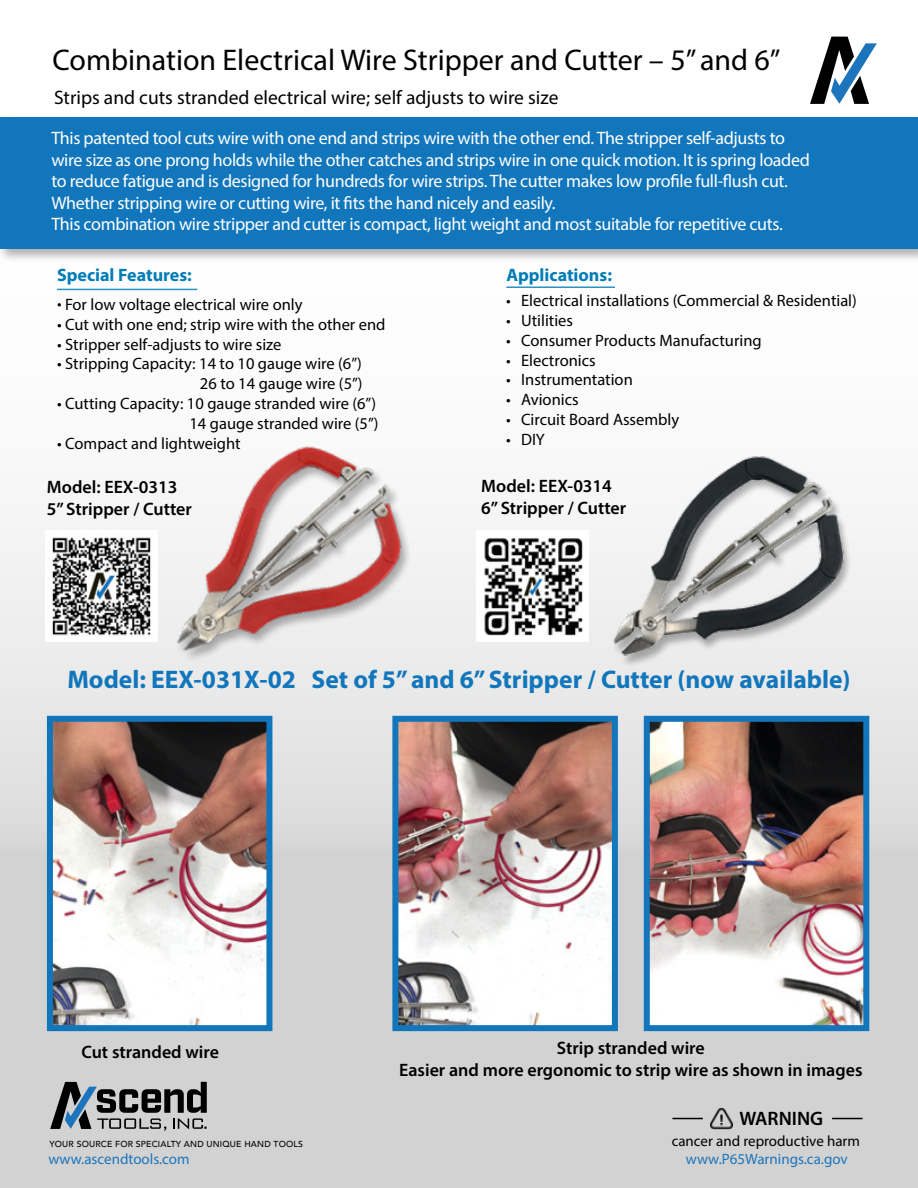
<style>
.page{position:relative;width:918px;height:1188px;background:#fff}
.page>*{position:absolute;margin:0;border:0;box-sizing:border-box;transform-origin:0 0}
.t1{font:30px "Myriad Pro";color:#000}
.t2{font:700 25.5px "Myriad Pro";color:#1176bb}
.t3{font:19.5px "Myriad Pro";color:#000}
.t4{font:600 19.5px "Myriad Pro";color:#000}
.t5{font:18px/21.6px "Myriad Pro";letter-spacing:-.02em;color:#fff}
.t6{font:600 18px/21.6px "Myriad Pro";color:#000}
.t7{font:700 18px "Myriad Pro";color:#007cb6}
.t8{font:16.5px/19.8px "Myriad Pro";color:#000;text-align:right}
.t9{font:15px "Myriad Pro";color:#1c75bc}
.t10{font:15px "Myriad Pro";color:#000}
.t11{font:500 8.7px "Avenir";letter-spacing:.02em;color:#000}
.s1{font-weight:700}
</style>
<div class="page">
<div style="left:0;top:114px;width:918px;height:149px;background:#000;opacity:.37"></div>
<div style="left:0;top:118px;width:918px;height:131px;background:#1176bb"></div>
<div style="left:0;top:249px;width:918px;height:939px;background:linear-gradient(to bottom,#fff,#c9c9c9)"></div>
<img style="left:168px;top:427px;width:251px;height:258px">
<div style="left:612px;top:457px;width:240px;height:210px;background:#ebebec"></div>
<img style="left:608px;top:453px;width:240px;height:207px">
<img style="left:477px;top:530px;width:111px;height:112px">
<img style="left:54px;top:723px;width:211px;height:301px">
<div style="left:47px;top:716px;width:225px;height:315px;border:6px solid #1176bb"></div>
<img style="left:651px;top:723px;width:211px;height:301px">
<div style="left:644px;top:716px;width:225px;height:315px;border:6px solid #1176bb"></div>
<img style="left:399px;top:723px;width:212px;height:301px">
<div style="left:392px;top:716px;width:226px;height:315px;border:6px solid #1176bb"></div>
<svg style="left:50px;top:1082px;width:157px;height:49px;background:#7f8386"></svg>
<hr style="left:506px;top:286px;width:109px;height:2px;background:#007cb6">
<svg style="left:810px;top:37px;width:67px;height:67px"></svg>
<hr style="left:57px;top:289px;width:140px;height:1px;background:#007cb6">
<img style="left:45px;top:530px;width:112px;height:112px">
<img style="left:710px;top:1108px;width:22px;height:21px">
<hr style="left:672px;top:1118px;width:31px;height:1px;background:#000">
<hr style="left:832px;top:1118px;width:31px;height:1px;background:#000">
<h1 class="t1" style="left:52px;top:42px;width:730px">Combination Electrical Wire Stripper and Cutter – 5” and 6”</h1>
<p class="t3" style="left:54px;top:85px;width:506px">Strips and cuts stranded electrical wire; self adjusts to wire size</p>
<p class="t5" style="left:51px;top:127px;width:760px">This patented tool cuts wire with one end and strips wire with the other end. The stripper self-adjusts to wire size as one prong holds while the other catches and strips wire in one quick motion. It is spring loaded to reduce fatigue and is designed for hundreds for wire strips. The cutter makes low profile full-flush cut.<br>Whether stripping wire or cutting wire, it fits the hand nicely and easily.<br>This combination wire stripper and cutter is compact, light weight and most suitable for repetitive cuts.</p>
<p class="t7" style="left:57px;top:263px;width:136px">Special Features:</p>
<p class="t8" style="left:57px;top:294px;width:247px"><span class="s1">·</span> For low voltage electrical wire only</p>
<p class="t8" style="left:57px;top:314px;width:330px">• Cut with one end; strip wire with the other end</p>
<p class="t8" style="left:57px;top:334px;width:226px">• Stripper self-adjusts to wire size</p>
<p class="t8" style="left:57px;top:354px;width:307px">• Stripping Capacity: 14 to 10 gauge wire (6”)<br>26 to 14 gauge wire (5”)</p>
<p class="t8" style="left:57px;top:393px;width:323px">• Cutting Capacity: 10 gauge stranded wire (6”)<br>14 gauge stranded wire (5”)</p>
<p class="t8" style="left:57px;top:433px;width:185px">• Compact and lightweight</p>
<p class="t6" style="left:47px;top:476px;width:147px">Model: EEX-0313<br>5” Stripper / Cutter</p>
<p class="t7" style="left:506px;top:263px;width:107px">Applications:</p>
<p class="t8" style="left:506px;top:291px;width:352px">• Electrical installations (Commercial &amp; Residential)</p>
<p class="t8" style="left:506px;top:310px;width:68px">• Utilities</p>
<p class="t8" style="left:506px;top:330px;width:257px">• Consumer Products Manufacturing</p>
<p class="t8" style="left:506px;top:350px;width:91px">• Electronics</p>
<p class="t8" style="left:506px;top:370px;width:128px">• Instrumentation</p>
<p class="t8" style="left:506px;top:390px;width:74px">• Avionics</p>
<p class="t8" style="left:506px;top:409px;width:175px">• Circuit Board Assembly</p>
<p class="t8" style="left:506px;top:429px;width:40px">• DIY</p>
<p class="t6" style="left:481px;top:475px;width:147px">Model: EEX-0314<br>6” Stripper / Cutter</p>
<h2 class="t2" style="left:67px;top:663px;width:785px">Model: EEX-031X-02 Set of 5” and 6” Stripper / Cutter (now available)</h2>
<p class="t6" style="left:81px;top:1040px;width:139px">Cut stranded wire</p>
<p class="t6" style="left:399px;top:1037px;width:465px;text-align:center">Strip stranded wire<br>Easier and more ergonomic to strip wire as shown in images</p>
<p class="t11" style="left:49px;top:1137px;width:255px">YOUR SOURCE FOR SPECIALTY AND UNIQUE HAND TOOLS</p>
<p class="t4" style="left:739px;top:1106px;width:85px">WARNING</p>
<p class="t10" style="left:672px;top:1131px;width:190px">cancer and reproductive harm</p>
<p class="t9" style="left:48px;top:1150px;width:143px">www.ascendtools.com</p>
<p class="t9" style="left:686px;top:1150px;width:163px">www.P65Warnings.ca.gov</p>
</div>
